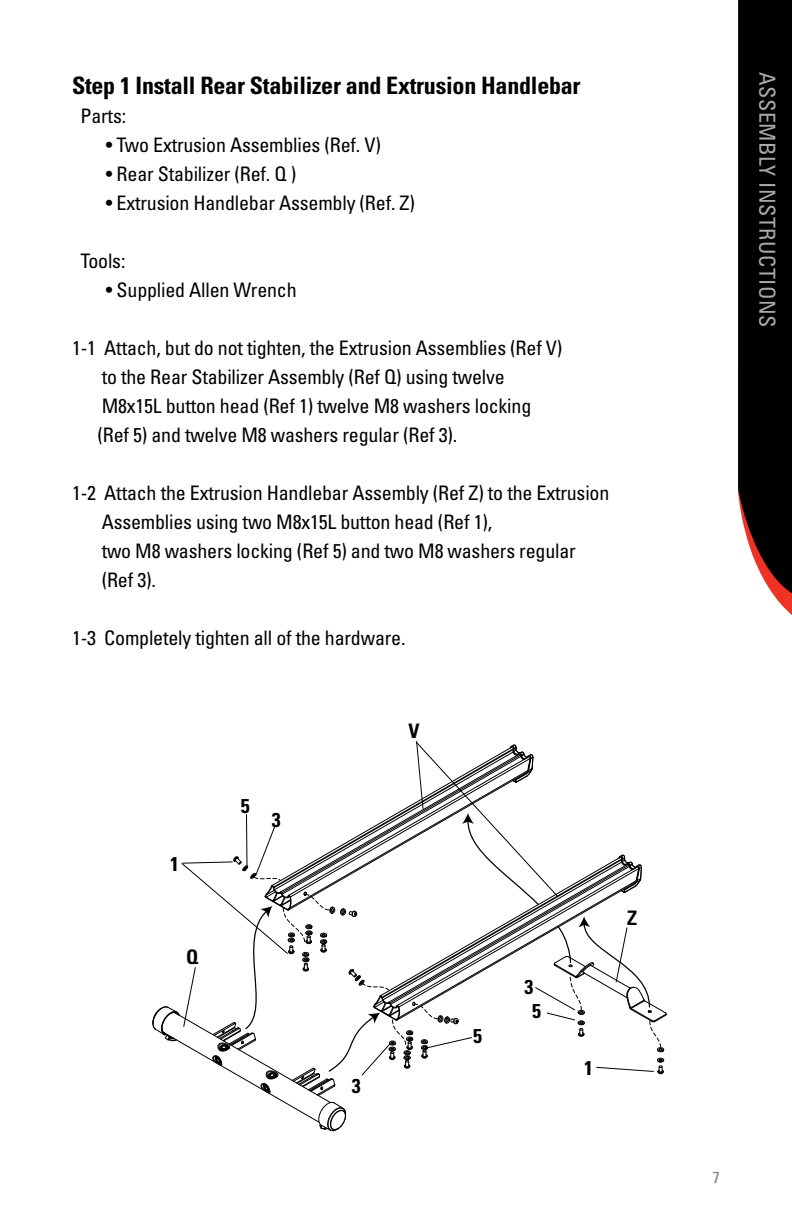
<style>
.page{position:relative;width:792px;height:1224px;background:#fff}
.page>*{position:absolute;margin:0;border:0;box-sizing:border-box;transform-origin:0 0}
.t1{font:700 condensed 24px "Univers";letter-spacing:-.01em;color:#000}
.t2{font:condensed 22px "Univers";letter-spacing:.025em;color:#a7a9ac}
.t3{font:condensed 20px/29px "Univers";letter-spacing:-.01em;color:#000}
.t4{font:700 condensed 20px "Univers";color:#000}
.t5{font:condensed 16px "Univers";color:#808285}
</style>
<div class="page">
<svg style="left:738px;top:0;width:54px;height:615px;background:#181313"></svg>
<svg style="left:153px;top:741px;width:514px;height:390px"></svg>
<p class="t1" style="left:72px;top:71px;width:510px">Step 1 Install Rear Stabilizer and Extrusion Handlebar</p>
<p class="t3" style="left:80px;top:101px;width:47px">Parts:</p>
<p class="t3" style="left:106px;top:130px;width:276px">• Two Extrusion Assemblies (Ref. V)</p>
<p class="t3" style="left:106px;top:159px;width:192px">• Rear Stabilizer (Ref. Q )</p>
<p class="t3" style="left:106px;top:188px;width:310px">• Extrusion Handlebar Assembly (Ref. Z)</p>
<p class="t3" style="left:80px;top:246px;width:46px">Tools:</p>
<p class="t3" style="left:106px;top:275px;width:192px">• Supplied Allen Wrench</p>
<p class="t3" style="left:97px;top:333px;width:466px;text-indent:-25px">1-1 Attach, but do not tighten, the Extrusion Assemblies (Ref V) to the Rear Stabilizer Assembly (Ref Q) using twelve M8x15L button head (Ref 1) twelve M8 washers locking (Ref 5) and twelve M8 washers regular (Ref 3).</p>
<p class="t3" style="left:102px;top:478px;width:509px;text-indent:-30px">1-2 Attach the Extrusion Handlebar Assembly (Ref Z) to the Extrusion Assemblies using two M8x15L button head (Ref 1),<br>two M8 washers locking (Ref 5) and two M8 washers regular (Ref 3).</p>
<p class="t3" style="left:72px;top:623px;width:335px">1-3 Completely tighten all of the hardware.</p>
<p class="t4" style="left:170px;top:851px;width:10px">1</p>
<p class="t4" style="left:186px;top:945px;width:14px">Q</p>
<p class="t4" style="left:241px;top:793px;width:10px">5</p>
<p class="t4" style="left:272px;top:807px;width:10px">3</p>
<p class="t4" style="left:408px;top:719px;width:13px">V</p>
<p class="t4" style="left:352px;top:1074px;width:10px">3</p>
<p class="t4" style="left:473px;top:1024px;width:10px">5</p>
<p class="t4" style="left:524px;top:975px;width:10px">3</p>
<p class="t4" style="left:532px;top:999px;width:10px">5</p>
<p class="t4" style="left:627px;top:906px;width:11px">Z</p>
<p class="t4" style="left:584px;top:1055px;width:10px">1</p>
<p class="t2" style="left:781px;top:72px;width:257px;rotate:90deg">ASSEMBLY INSTRUCTIONS</p>
<p class="t5" style="left:713px;top:1167px;width:9px">7</p>
</div>
